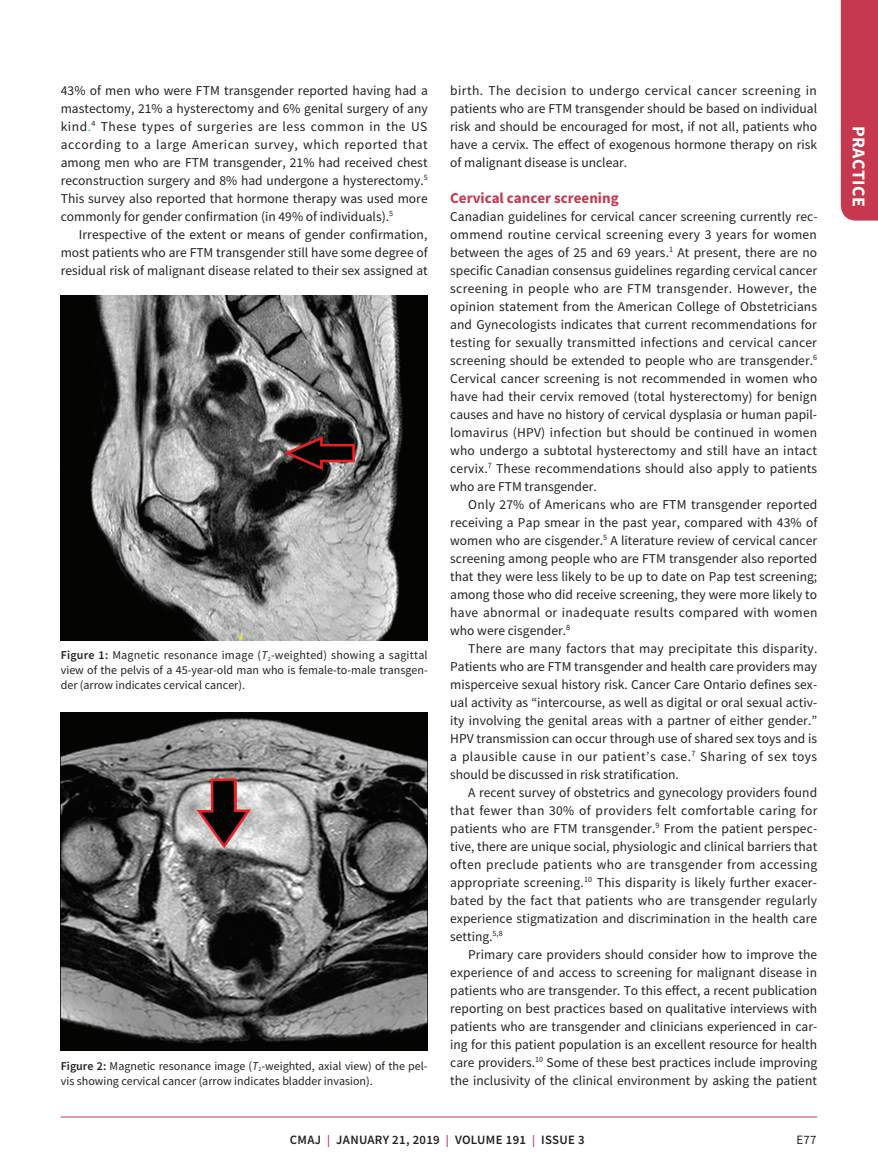
<style>
.page{position:relative;width:878px;height:1175px;background:#fff}
.page>*{position:absolute;margin:0;border:0;box-sizing:border-box;transform-origin:0 0}
.t1{font:700 18px "Source Sans Pro";letter-spacing:.025em;color:#fff}
.t2{font:700 15px "Source Sans Pro";color:#c5384e}
.t3{font:13.5px/18px "Source Sans Pro";color:#231f20;text-align:justify}
.t4{font:600 12.75px "Source Sans Pro";letter-spacing:.025em;color:#231f20}
.t5{font:12.75px "Source Sans Pro";color:#231f20}
.t6{font:12px/15px "Source Sans Pro";color:#231f20;text-align:justify}
.s1{color:#00aeef}
.s2{font-weight:600}
.s3{font-style:italic}
.s4{font-size:12px;color:#c5384e}
</style>
<div class="page">
<div style="left:840px;top:0;width:38px;height:220px;background:#c5384e"></div>
<hr style="left:61px;top:1116px;width:756px;height:1px;background:#c5384e">
<img style="left:61px;top:295px;width:367px;height:345px">
<img style="left:61px;top:713px;width:367px;height:337px">
<p class="t3" style="left:61px;top:81px;width:368px">43% of men who were FTM transgender reported having had a mastectomy, 21% a hysterectomy and 6% genital surgery of any kind<span class="s1">.</span><sup>4</sup> These types of surgeries are less common in the US according to a large American survey, which reported that among men who are FTM transgender, 21% had received chest reconstruction surgery and 8% had undergone a hysterectomy.<sup>5<br></sup>This survey also reported that hormone therapy was used more commonly for gender confirmation (in 49% of individuals).<sup>5</sup></p>
<p class="t3" style="left:61px;top:225px;width:368px;text-indent:18px">Irrespective of the extent or means of gender confirmation, most patients who are FTM transgender still have some degree of residual risk of malignant disease related to their sex assigned at</p>
<p class="t6" style="left:61px;top:647px;width:368px"><span class="s2">Figure 1:</span> Magnetic resonance image (<span class="s3">T</span><sub>2</sub>-weighted) showing a sagittal view of the pelvis of a 45-year-old man who is female-to-male transgen&shy;der (arrow indicates cervical cancer).</p>
<p class="t6" style="left:61px;top:1058px;width:368px"><span class="s2">Figure 2:</span> Magnetic resonance image (<span class="s3">T</span><sub>2</sub>-weighted, axial view) of the pel&shy;vis showing cervical cancer (arrow indicates bladder invasion).</p>
<p class="t3" style="left:450px;top:81px;width:368px">birth. The decision to undergo cervical cancer screening in patients who are FTM transgender should be based on individual risk and should be encouraged for most, if not all, patients who have a cervix. The effect of exogenous hormone therapy on risk of malignant disease is unclear.</p>
<p class="t2" style="left:450px;top:187px;width:170px">Cervical cancer screening</p>
<p class="t3" style="left:450px;top:207px;width:369px">Canadian guidelines for cervical cancer screening currently rec&shy;ommend routine cervical screening every 3 years for women between the ages of 25 and 69 years.<sup>1</sup> At present, there are no specific Canadian consensus guidelines regarding cervical cancer screening in people who are FTM transgender. However, the opinion statement from the American College of Obstetricians and Gynecologists indicates that current recommendations for testing for sexually transmitted infections and cervical cancer screening should be extended to people who are transgender.<sup>6<br></sup>Cervical cancer screening is not recommended in women who have had their cervix removed (total hysterectomy) for benign causes and have no history of cervical dysplasia or human papil&shy;lomavirus (HPV) infection but should be continued in women who undergo a subtotal hysterectomy and still have an intact cervix.<sup>7</sup> These recommendations should also apply to patients who are FTM transgender.</p>
<p class="t3" style="left:450px;top:495px;width:369px;text-indent:18px">Only 27% of Americans who are FTM transgender reported receiving a Pap smear in the past year, compared with 43% of women who are cisgender.<sup>5</sup> A literature review of cervical cancer screening among people who are FTM transgender also reported that they were less likely to be up to date on Pap test screening; among those who did receive screening, they were more likely to have abnormal or inadequate results compared with women who were cisgender.<sup>8</sup></p>
<p class="t3" style="left:450px;top:639px;width:369px;text-indent:18px">There are many factors that may precipitate this disparity.<br>Patients who are FTM transgender and health care providers may misperceive sexual history risk. Cancer Care Ontario defines sex&shy;ual activity as “intercourse, as well as digital or oral sexual activ&shy;ity involving the genital areas with a partner of either gender.” HPV transmission can occur through use of shared sex toys and is a plausible cause in our patient’s case.<sup>7</sup> Sharing of sex toys should be discussed in risk stratification.</p>
<p class="t3" style="left:450px;top:783px;width:369px;text-indent:18px">A recent survey of obstetrics and gynecology providers found that fewer than 30% of providers felt comfortable caring for patients who are FTM transgender.<sup>9</sup> From the patient perspec&shy;tive, there are unique social, physiologic and clinical barriers that often preclude patients who are transgender from accessing appropriate screening.<sup>10</sup> This disparity is likely further exacer&shy;bated by the fact that patients who are transgender regularly experience stigmatization and discrimination in the health care setting.<sup>5,8</sup></p>
<p class="t3" style="left:450px;top:945px;width:368px;text-indent:18px">Primary care providers should consider how to improve the experience of and access to screening for malignant disease in patients who are transgender. To this effect, a recent publication reporting on best practices based on qualitative interviews with patients who are transgender and clinicians experienced in car&shy;ing for this patient population is an excellent resource for health care providers.<sup>10</sup> Some of these best practices include improving the inclusivity of the clinical environment by asking the patient</p>
<p class="t4" style="left:290px;top:1131px;width:296px">CMAJ <span class="s4">|</span> JANUARY 21, 2019 <span class="s4">|</span> VOLUME 191 <span class="s4">|</span> ISSUE 3</p>
<p class="t5" style="left:796px;top:1132px;width:22px">E77</p>
<h1 class="t1" style="left:871px;top:126px;width:83px;rotate:90deg">PRACTICE</h1>
</div>
